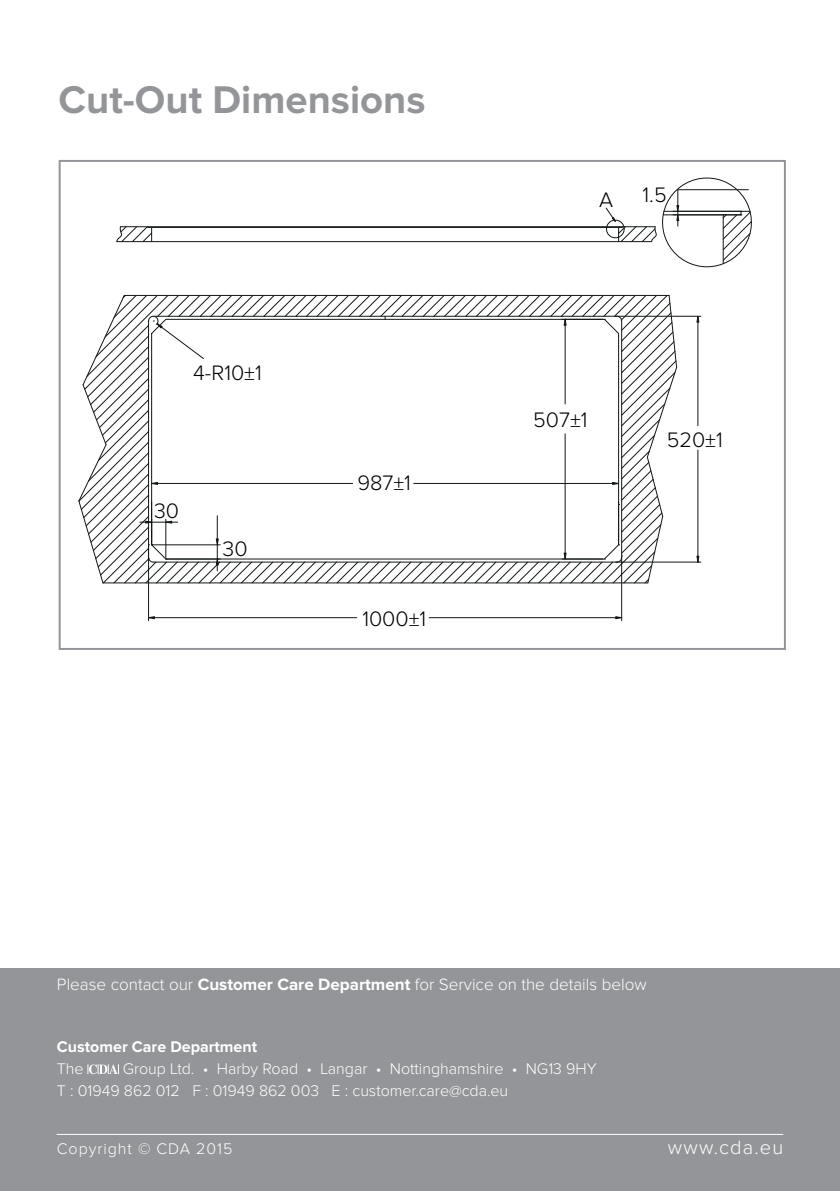
<style>
.page{position:relative;width:840px;height:1191px;background:#fff}
.page>*{position:absolute;margin:0;border:0;box-sizing:border-box;transform-origin:0 0}
.t1{font:700 40px "Proxima Nova";color:#939598}
.t2{font:300 21.6px "Proxima Nova";color:#000}
.t3{font:300 20px "Proxima Nova";letter-spacing:.06em;color:#fff}
.t4{font:300 17px "Proxima Nova";color:#fff}
.t5{font:300 16px/22px "Proxima Nova";color:#fff}
.t6{font:700 16px "Proxima Nova";color:#fff}
.t7{font:300 16px "Proxima Nova";letter-spacing:.06em;color:#fff}
.s1{font-weight:700}
</style>
<div class="page">
<div style="left:0;top:968px;width:839px;height:223px;background:#939598"></div>
<hr style="left:57px;top:1133px;width:725px;height:1px;background:#fff">
<svg style="left:88px;top:1064px;width:31px;height:10px"></svg>
<hr style="left:148px;top:227px;width:473px;height:1px;background:#121617">
<hr style="left:117px;top:241px;width:534px;height:1px;background:#121617">
<hr style="left:120px;top:226px;width:534px;height:1px;background:#121617">
<svg style="left:116px;top:226px;width:37px;height:17px"></svg>
<hr style="left:616px;top:316px;width:84px;height:1px;background:#121617">
<hr style="left:616px;top:561px;width:84px;height:1px;background:#121617">
<hr style="left:697px;top:450px;width:1px;height:106px;background:#121617">
<hr style="left:697px;top:322px;width:1px;height:103px;background:#121617">
<svg style="left:696px;top:556px;width:2px;height:7px"></svg>
<hr style="left:621px;top:557px;width:1px;height:63px;background:#121617">
<hr style="left:148px;top:546px;width:1px;height:74px;background:#121617">
<hr style="left:154px;top:617px;width:202px;height:1px;background:#121617">
<hr style="left:429px;top:617px;width:186px;height:1px;background:#121617">
<svg style="left:615px;top:616px;width:6px;height:3px"></svg>
<svg style="left:148px;top:616px;width:6px;height:3px"></svg>
<svg style="left:605px;top:177px;width:147px;height:91px"></svg>
<svg style="left:78px;top:294px;width:599px;height:290px"></svg>
<div style="left:59px;top:160px;width:726px;height:490px;border:2px solid #939598"></div>
<h1 class="t1" style="left:59px;top:77px;width:368px">Cut-Out Dimensions</h1>
<h2 class="t2" style="left:193px;top:361px;width:70px">4-R10±1</h2>
<h2 class="t2" style="left:154px;top:499px;width:26px">30</h2>
<h2 class="t2" style="left:222px;top:536px;width:26px">30</h2>
<h2 class="t2" style="left:357px;top:470px;width:55px">987±1</h2>
<h2 class="t2" style="left:362px;top:606px;width:65px">1000±1</h2>
<h2 class="t2" style="left:599px;top:187px;width:16px">A</h2>
<h2 class="t2" style="left:642px;top:183px;width:26px">1.5</h2>
<h2 class="t2" style="left:533px;top:408px;width:56px">507±1</h2>
<h2 class="t2" style="left:666px;top:427px;width:57px">520±1</h2>
<p class="t4" style="left:57px;top:974px;width:591px">Please contact our <span class="s1">Customer Care Department</span> for Service on the details below</p>
<p class="t6" style="left:57px;top:1037px;width:201px">Customer Care Department</p>
<p class="t5" style="left:57px;top:1058px;width:28px">The</p>
<p class="t5" style="left:57px;top:1058px;width:541px;text-indent:66px">Group Ltd. • Harby Road • Langar • Nottinghamshire • NG13 9HY<br>T : 01949 862 012 F : 01949 862 003 E : customer.care@cda.eu</p>
<p class="t7" style="left:57px;top:1140px;width:177px">Copyright © CDA 2015</p>
<p class="t3" style="left:667px;top:1135px;width:117px">www.cda.eu</p>
</div>
